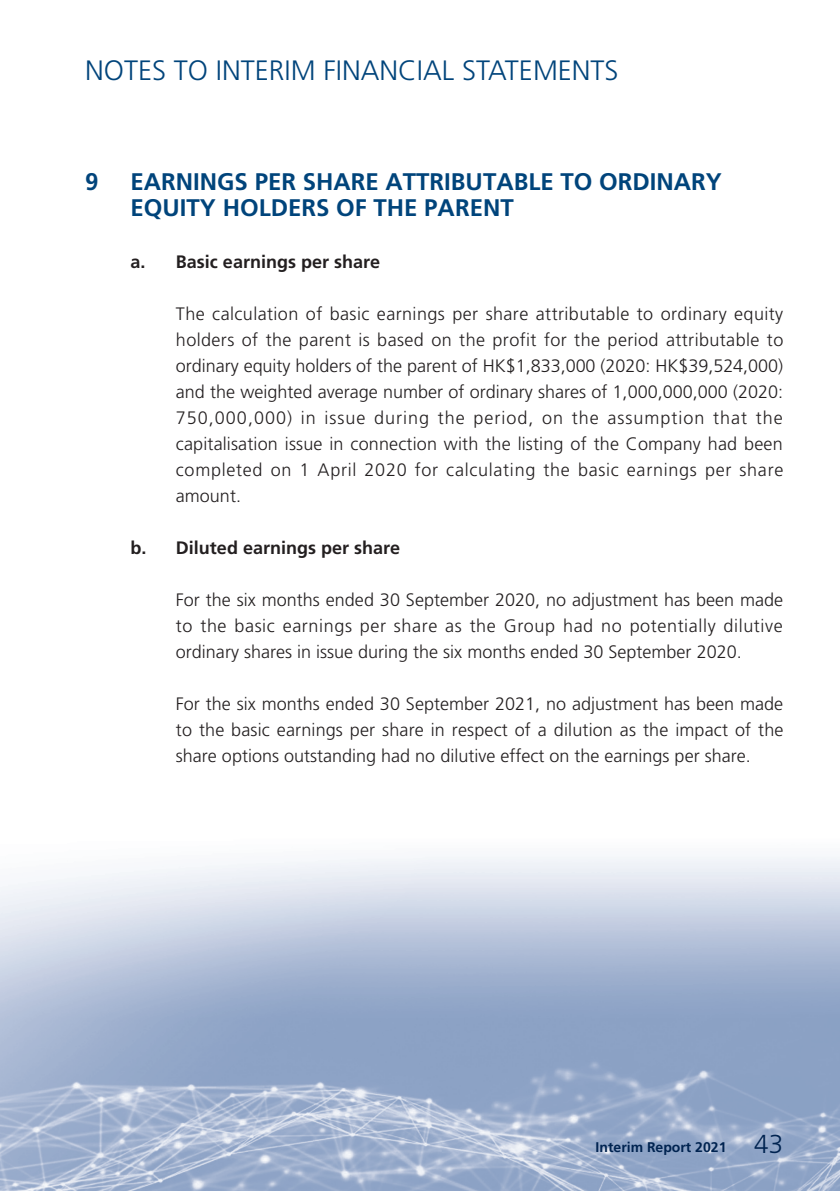
<style>
.page{position:relative;width:840px;height:1191px;background:#fff}
.page>*{position:absolute;margin:0;border:0;box-sizing:border-box;transform-origin:0 0}
.t1{font:300 28px "Frutiger LT Std";color:#00447b}
._01_H1{font:700 24px/26px "Frutiger LT Std";color:#00447b}
._00_txt{font:300 18px/26px "Frutiger LT Std";color:#231f20;text-align:justify}
._02_H2{font:700 18px "Frutiger LT Std";color:#231f20}
.t2{font:700 14px "Frutiger LT Std";color:#002350}
.s1{font-weight:300;font-size:26px}
</style>
<div class="page">
<img style="left:0;top:857px;width:839px;height:334px">
<h1 class="t1" style="left:85px;top:54px;width:534px">NOTES TO INTERIM FINANCIAL STATEMENTS</h1>
<p class="_01_H1" style="left:85px;top:169px;width:15px">9</p>
<p class="_01_H1" style="left:130px;top:169px;width:592px">EARNINGS PER SHARE ATTRIBUTABLE TO ORDINARY<br>EQUITY HOLDERS OF THE PARENT</p>
<p class="_02_H2" style="left:130px;top:251px;width:251px">a. Basic earnings per share</p>
<p class="_00_txt" style="left:176px;top:301px;width:608px">The calculation of basic earnings per share attributable to ordinary equity holders of the parent is based on the profit for the period attributable to ordinary equity holders of the parent of HK$1,833,000 (2020: HK$39,524,000) and the weighted average number of ordinary shares of 1,000,000,000 (2020:<br>750,000,000) in issue during the period, on the assumption that the capitalisation issue in connection with the listing of the Company had been completed on 1 April 2020 for calculating the basic earnings per share amount.</p>
<p class="_02_H2" style="left:130px;top:537px;width:271px">b. Diluted earnings per share</p>
<p class="_00_txt" style="left:176px;top:587px;width:608px">For the six months ended 30 September 2020, no adjustment has been made to the basic earnings per share as the Group had no potentially dilutive ordinary shares in issue during the six months ended 30 September 2020.</p>
<p class="_00_txt" style="left:176px;top:691px;width:608px">For the six months ended 30 September 2021, no adjustment has been made to the basic earnings per share in respect of a dilution as the impact of the share options outstanding had no dilutive effect on the earnings per share.</p>
<p class="t2" style="left:595px;top:1139px;width:189px">Interim Report 2021 <span class="s1">43</span></p>
</div>
